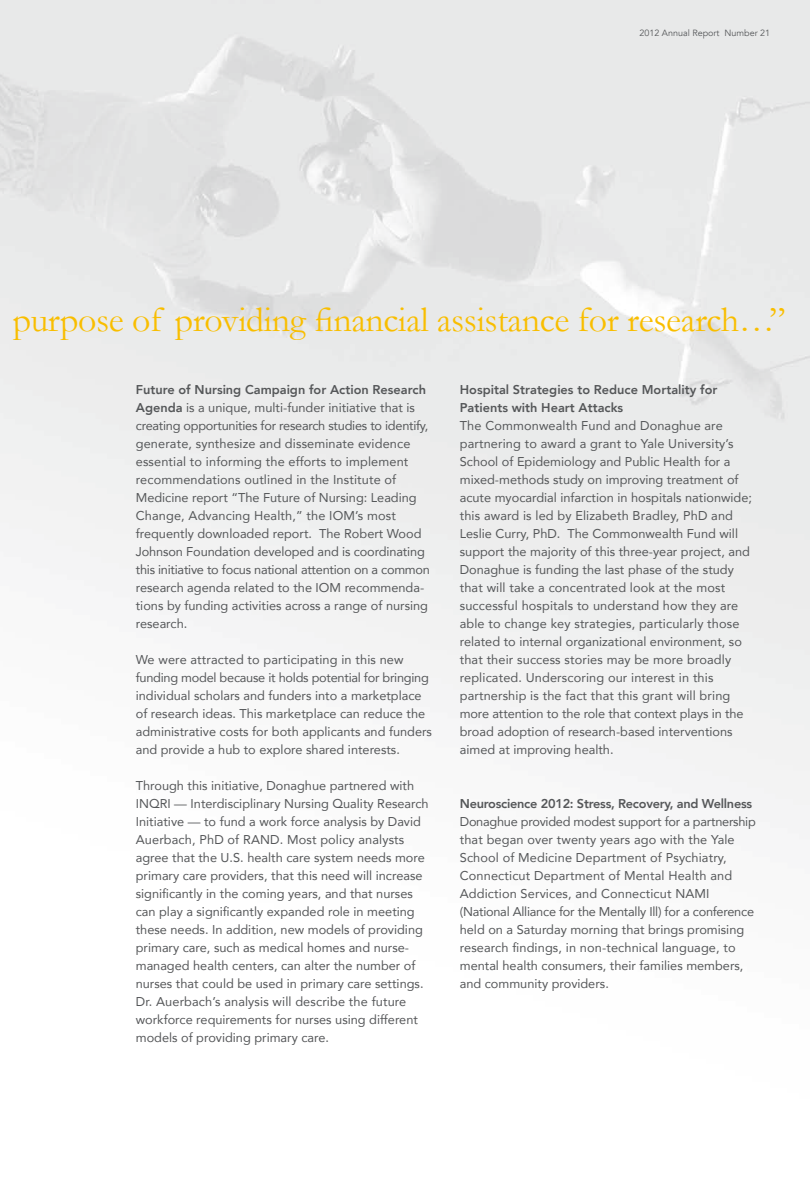
<style>
.page{position:relative;width:810px;height:1188px;background:#fff}
.page>*{position:absolute;margin:0;border:0;box-sizing:border-box;transform-origin:0 0}
.t1{font:36px "Garamond";letter-spacing:-.01em;color:#f9be00}
.t2{font:12.75px/18px "Avenir";color:#555759}
.t3{font:800 12.75px/18px "Avenir";color:#555759}
.t4{font:800 12.75px "Avenir";letter-spacing:-.02em;color:#555759}
.t5{font:9px "Avenir";color:#555759}
.s1{font-weight:800}
</style>
<div class="page">
<p class="t5" style="left:639px;top:28px;width:132px">2012 Annual Report Number 21</p>
<h1 class="t1" style="left:13px;top:298px;width:774px">purpose of providing financial assistance for research…”</h1>
<p class="t2" style="left:136px;top:380px;width:296px"><span class="s1">Future of Nursing Campaign for Action Research Agenda</span> is a unique, multi-funder initiative that is creating opportunities for research studies to identify, generate, synthesize and disseminate evidence essential to informing the efforts to implement recommendations outlined in the Institute of Medicine report “The Future of Nursing: Leading Change, Advancing Health,” the IOM’s most frequently downloaded report. The Robert Wood Johnson Foundation developed and is coordinating this initiative to focus national attention on a common research agenda related to the IOM recommenda&shy;tions by funding activities across a range of nursing research.</p>
<p class="t2" style="left:136px;top:650px;width:298px">We were attracted to participating in this new funding model because it holds potential for bringing individual scholars and funders into a marketplace of research ideas. This marketplace can reduce the administrative costs for both applicants and funders and provide a hub to explore shared interests.</p>
<p class="t2" style="left:136px;top:776px;width:294px">Through this initiative, Donaghue partnered with INQRI — Interdisciplinary Nursing Quality Research Initiative — to fund a work force analysis by David Auerbach, PhD of RAND. Most policy analysts agree that the U.S. health care system needs more primary care providers, that this need will increase significantly in the coming years, and that nurses can play a significantly expanded role in meeting these needs. In addition, new models of providing primary care, such as medical homes and nurse&shy;managed health centers, can alter the number of nurses that could be used in primary care settings.<br>Dr. Auerbach’s analysis will describe the future workforce requirements for nurses using different models of providing primary care.</p>
<p class="t3" style="left:460px;top:380px;width:259px">Hospital Strategies to Reduce Mortality for<br>Patients with Heart Attacks</p>
<p class="t2" style="left:460px;top:416px;width:294px">The Commonwealth Fund and Donaghue are partnering to award a grant to Yale University’s School of Epidemiology and Public Health for a mixed-methods study on improving treatment of acute myocardial infarction in hospitals nationwide; this award is led by Elizabeth Bradley, PhD and Leslie Curry, PhD. The Commonwealth Fund will support the majority of this three-year project, and Donaghue is funding the last phase of the study that will take a concentrated look at the most successful hospitals to understand how they are able to change key strategies, particularly those related to internal organizational environment, so that their success stories may be more broadly replicated. Underscoring our interest in this partnership is the fact that this grant will bring more attention to the role that context plays in the broad adoption of research-based interventions aimed at improving health.</p>
<p class="t4" style="left:460px;top:792px;width:294px">Neuroscience 2012: Stress, Recovery, and Wellness</p>
<p class="t2" style="left:460px;top:812px;width:298px">Donaghue provided modest support for a partnership that began over twenty years ago with the Yale School of Medicine Department of Psychiatry, Connecticut Department of Mental Health and Addiction Services, and Connecticut NAMI (National Alliance for the Mentally Ill) for a conference held on a Saturday morning that brings promising research findings, in non-technical language, to mental health consumers, their families members, and community providers.</p>
</div>
